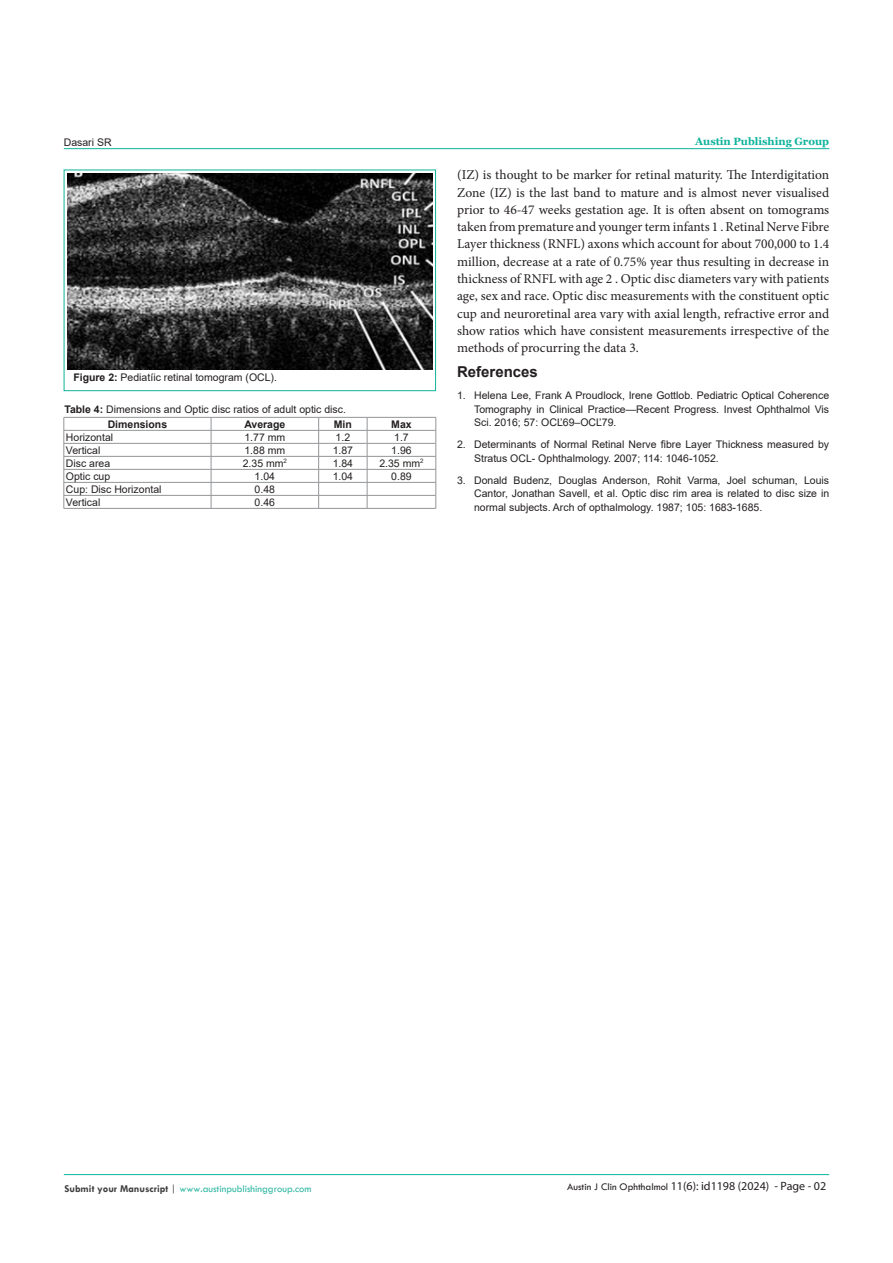
<style>
.page{position:relative;width:893px;height:1263px;background:#fff}
.page>*{position:absolute;margin:0;border:0;box-sizing:border-box;transform-origin:0 0}
.t1{font:700 15px "Arial";color:#231f20}
.t2{font:13.5px/17.2px "Minion Pro";color:#231f20;text-align:justify}
.t3{font:12px "Myriad Pro";color:#231f20}
.t4{font:10.5px/13.5px "Arial";color:#231f20;text-align:justify}
.t5{font:10.5px "Tw Cen";color:#32b8a3}
.t6{font:700 10.5px "Arial";color:#231f20}
.t7{font:700 10.5px "Georgia";color:#0cb39b}
.s1{font-weight:700}
.s2{font-weight:700;color:#3e3e3f}
.s3{color:#3e3e3f}
.s4{font-family:"Tw Cen";font-size:10.5px}
</style>
<div class="page">
<hr style="left:64px;top:1174px;width:765px;height:1px;background:#0cb39b">
<hr style="left:64px;top:148px;width:765px;height:1px;background:#0cb39b">
<div style="left:64px;top:170px;width:372px;height:221px;border:1px solid #0eb39b"></div>
<img style="left:67px;top:173px;width:366px;height:196px">
<hr style="left:64px;top:417px;width:147px;height:1px;background:#939598">
<hr style="left:211px;top:417px;width:108px;height:1px;background:#939598">
<hr style="left:319px;top:417px;width:48px;height:1px;background:#939598">
<hr style="left:367px;top:417px;width:69px;height:1px;background:#939598">
<hr style="left:64px;top:430px;width:147px;height:1px;background:#939598">
<hr style="left:211px;top:430px;width:108px;height:1px;background:#939598">
<hr style="left:319px;top:430px;width:48px;height:1px;background:#939598">
<hr style="left:367px;top:430px;width:69px;height:1px;background:#939598">
<hr style="left:64px;top:443px;width:147px;height:1px;background:#939598">
<hr style="left:211px;top:443px;width:108px;height:1px;background:#939598">
<hr style="left:319px;top:443px;width:48px;height:1px;background:#939598">
<hr style="left:367px;top:443px;width:69px;height:1px;background:#939598">
<hr style="left:64px;top:456px;width:147px;height:1px;background:#939598">
<hr style="left:211px;top:456px;width:108px;height:1px;background:#939598">
<hr style="left:319px;top:456px;width:48px;height:1px;background:#939598">
<hr style="left:367px;top:456px;width:69px;height:1px;background:#939598">
<hr style="left:64px;top:469px;width:147px;height:1px;background:#939598">
<hr style="left:211px;top:469px;width:108px;height:1px;background:#939598">
<hr style="left:319px;top:469px;width:48px;height:1px;background:#939598">
<hr style="left:367px;top:469px;width:69px;height:1px;background:#939598">
<hr style="left:64px;top:482px;width:147px;height:1px;background:#939598">
<hr style="left:211px;top:482px;width:108px;height:1px;background:#939598">
<hr style="left:319px;top:482px;width:48px;height:1px;background:#939598">
<hr style="left:367px;top:482px;width:69px;height:1px;background:#939598">
<hr style="left:64px;top:495px;width:147px;height:1px;background:#939598">
<svg style="left:64px;top:417px;width:1px;height:91px"></svg>
<hr style="left:211px;top:495px;width:108px;height:1px;background:#939598">
<svg style="left:211px;top:417px;width:1px;height:91px"></svg>
<hr style="left:319px;top:495px;width:48px;height:1px;background:#939598">
<svg style="left:318px;top:417px;width:1px;height:91px"></svg>
<hr style="left:367px;top:495px;width:69px;height:1px;background:#939598">
<svg style="left:367px;top:417px;width:1px;height:91px"></svg>
<svg style="left:436px;top:417px;width:1px;height:91px"></svg>
<hr style="left:64px;top:508px;width:147px;height:1px;background:#939598">
<hr style="left:211px;top:508px;width:108px;height:1px;background:#939598">
<hr style="left:319px;top:508px;width:48px;height:1px;background:#939598">
<hr style="left:367px;top:508px;width:69px;height:1px;background:#939598">
<p class="t4" style="left:64px;top:135px;width:49px">Dasari SR</p>
<p class="t7" style="left:695px;top:135px;width:135px">Austin Publishing Group</p>
<p class="t4" style="left:73px;top:370px;width:205px"><span class="s1">Figure 2:</span> Pediatíic retinal tomogram (OCL).</p>
<p class="t4" style="left:64px;top:402px;width:283px"><span class="s1">Table 4:</span> Dimensions and Optic disc ratios of adult optic disc.</p>
<p class="t6" style="left:108px;top:417px;width:61px">Dimensions</p>
<p class="t6" style="left:244px;top:417px;width:43px">Average</p>
<p class="t6" style="left:334px;top:417px;width:20px">Min</p>
<p class="t6" style="left:391px;top:417px;width:22px">Max</p>
<p class="t4" style="left:66px;top:430px;width:49px">Horizontal</p>
<p class="t4" style="left:244px;top:430px;width:42px">1.77 mm</p>
<p class="t4" style="left:336px;top:430px;width:16px">1.2</p>
<p class="t4" style="left:394px;top:430px;width:16px">1.7</p>
<p class="t4" style="left:66px;top:443px;width:36px">Vertical</p>
<p class="t4" style="left:244px;top:443px;width:42px">1.88 mm</p>
<p class="t4" style="left:333px;top:443px;width:22px">1.87</p>
<p class="t4" style="left:391px;top:443px;width:22px">1.96</p>
<p class="t4" style="left:66px;top:456px;width:46px">Disc area</p>
<p class="t4" style="left:243px;top:456px;width:46px">2.35 mm<sup>2</sup></p>
<p class="t4" style="left:333px;top:456px;width:22px">1.84</p>
<p class="t4" style="left:379px;top:456px;width:46px">2.35 mm<sup>2</sup></p>
<p class="t4" style="left:66px;top:469px;width:46px">Optic cup</p>
<p class="t4" style="left:255px;top:469px;width:22px">1.04</p>
<p class="t4" style="left:333px;top:469px;width:22px">1.04</p>
<p class="t4" style="left:391px;top:469px;width:22px">0.89</p>
<p class="t4" style="left:66px;top:482px;width:97px">Cup: Disc Horizontal</p>
<p class="t4" style="left:255px;top:482px;width:22px">0.48</p>
<p class="t4" style="left:66px;top:495px;width:36px">Vertical</p>
<p class="t4" style="left:255px;top:495px;width:22px">0.46</p>
<p class="t2" style="left:457px;top:167px;width:374px">(IZ) is thought to be marker for retinal maturity. The Interdigitation Zone (IZ) is the last band to mature and is almost never visualised prior to 46-47 weeks gestation age. It is often absent on tomograms taken from premature and younger term infants 1 . Retinal Nerve Fibre Layer thickness (RNFL) axons which account for about 700,000 to 1.4 million, decrease at a rate of 0.75% year thus resulting in decrease in thickness of RNFL with age 2 . Optic disc diameters vary with patients age, sex and race. Optic disc measurements with the constituent optic cup and neuroretinal area vary with axial length, refractive error and show ratios which have consistent measurements irrespective of the methods of procurring the data 3.</p>
<p class="t1" style="left:457px;top:361px;width:82px">References</p>
<p class="t4" style="left:474px;top:388px;width:357px;text-indent:-17px">1. Helena Lee, Frank A Proudlock, Irene Gottlob. Pediatric Optical Coherence Tomography in Clinical Practice—Recent Progress. Invest Ophthalmol Vis Sci. 2016; 57: OCĽ69–OCĽ79.</p>
<p class="t4" style="left:474px;top:437px;width:357px;text-indent:-17px">2. Determinants of Normal Retinal Nerve fibre Layer Thickness measured by<br>Stratus OCL- Ophthalmology. 2007; 114: 1046-1052.</p>
<p class="t4" style="left:474px;top:473px;width:357px;text-indent:-17px">3. Donald Budenz, Douglas Anderson, Rohit Varma, Joel schuman, Louis Cantor, Jonathan Savell, et al. Optic disc rim area is related to disc size in normal subjects. Arch of opthalmology. 1987; 105: 1683-1685.</p>
<p class="t5" style="left:64px;top:1183px;width:248px"><span class="s2">Submit your Manuscript</span> <span class="s3">|</span> www.austinpublishinggroup.com</p>
<p class="t3" style="left:567px;top:1178px;width:261px"><span class="s4">Austin J Clin Ophthalmol</span> 11(6): id1198 (2024) - Page - 02</p>
</div>
